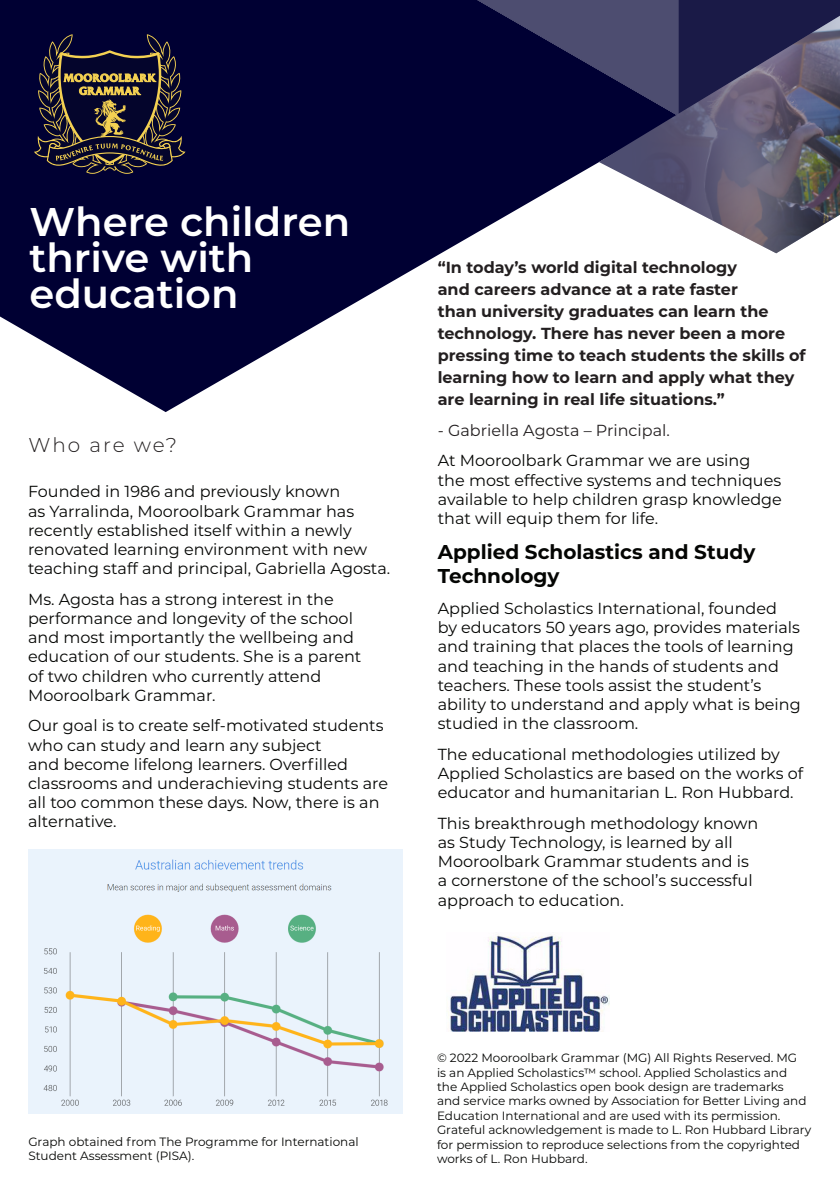
<style>
.page{position:relative;width:840px;height:1191px;background:#fff}
.page>*{position:absolute;margin:0;border:0;box-sizing:border-box;transform-origin:0 0}
.t1{font:600 40px "Montserrat";color:#fff}
.t2{font:700 20px/24px "Montserrat";color:#040503}
.t3{font:300 20px "Montserrat";letter-spacing:.1em;color:#231f20}
.t4{font:16px/19.2px "Montserrat";color:#040503}
.t5{font:700 16px/22px "Montserrat";color:#231f20}
.t6{font:16px "Montserrat";color:#231f20}
.t7{font:12px/14.4px "Montserrat";color:#040503}
</style>
<div class="page">
<svg style="left:0;top:0;width:598px;height:412px;fill:#003"></svg>
<svg style="left:477px;top:0;width:362px;height:116px;background:#1b1b48"></svg>
<svg style="left:598px;top:16px;width:28px;height:160px;background:#303059"></svg>
<img style="left:626px;top:16px;width:213px;height:237px">
<img style="left:28px;top:849px;width:375px;height:264px">
<svg style="left:34px;top:34px;width:151px;height:140px;background:#312a35"></svg>
<img style="left:448px;top:934px;width:161px;height:97px">
<p class="t1" style="left:29px;top:193px;width:322px">Where children</p>
<p class="t1" style="left:29px;top:229px;width:225px">thrive with</p>
<p class="t1" style="left:29px;top:265px;width:210px">education</p>
<p class="t3" style="left:28px;top:431px;width:150px">Who are we?</p>
<p class="t4" style="left:28px;top:481px;width:363px">Founded in 1986 and previously known<br>as Yarralinda, Mooroolbark Grammar has recently established itself within a newly renovated learning environment with new teaching staff and principal, Gabriella Agosta.</p>
<p class="t4" style="left:28px;top:589px;width:334px">Ms. Agosta has a strong interest in the performance and longevity of the school and most importantly the wellbeing and education of our students. She is a parent of two children who currently attend Mooroolbark Grammar.</p>
<p class="t4" style="left:28px;top:715px;width:361px">Our goal is to create self-motivated students who can study and learn any subject<br>and become lifelong learners. Overfilled classrooms and underachieving students are all too common these days. Now, there is an alternative.</p>
<p class="t5" style="left:437px;top:256px;width:369px">“In today’s world digital technology<br>and careers advance at a rate faster<br>than university graduates can learn the technology. There has never been a more pressing time to teach students the skills of learning how to learn and apply what they are learning in real life situations.”</p>
<p class="t6" style="left:437px;top:419px;width:233px">- Gabriella Agosta – Principal.</p>
<p class="t4" style="left:437px;top:450px;width:345px">At Mooroolbark Grammar we are using<br>the most effective systems and techniques available to help children grasp knowledge that will equip them for life.</p>
<p class="t2" style="left:437px;top:539px;width:319px">Applied Scholastics and Study<br>Technology</p>
<p class="t4" style="left:437px;top:598px;width:364px">Applied Scholastics International, founded<br>by educators 50 years ago, provides materials and training that places the tools of learning and teaching in the hands of students and teachers. These tools assist the student’s ability to understand and apply what is being studied in the classroom.</p>
<p class="t4" style="left:437px;top:744px;width:367px">The educational methodologies utilized by<br>Applied Scholastics are based on the works of educator and humanitarian L. Ron Hubbard.</p>
<p class="t4" style="left:437px;top:813px;width:322px">This breakthrough methodology known as Study Technology, is learned by all Mooroolbark Grammar students and is a cornerstone of the school’s successful approach to education.</p>
<p class="t7" style="left:28px;top:1134px;width:331px">Graph obtained from The Programme for International<br>Student Assessment (PISA).</p>
<p class="t7" style="left:437px;top:1050px;width:375px">© 2022 Mooroolbark Grammar (MG) All Rights Reserved. MG<br>is an Applied Scholastics™ school. Applied Scholastics and<br>the Applied Scholastics open book design are trademarks<br>and service marks owned by Association for Better Living and Education International and are used with its permission.<br>Grateful acknowledgement is made to L. Ron Hubbard Library for permission to reproduce selections from the copyrighted works of L. Ron Hubbard.</p>
</div>
